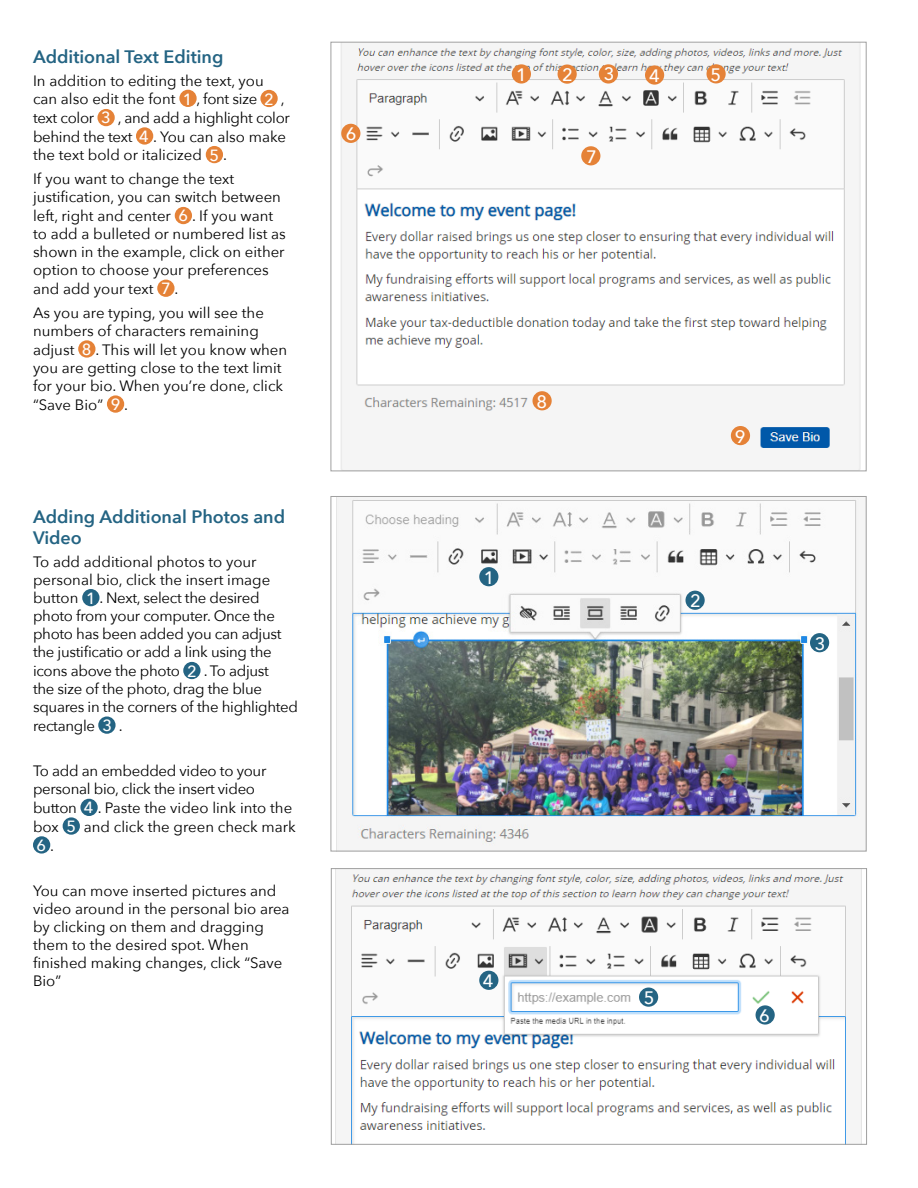
<style>
.page{position:relative;width:918px;height:1188px;background:#fff}
.page>*{position:absolute;margin:0;border:0;box-sizing:border-box;transform-origin:0 0}
.Section_Header{font:600 18px/21.6px "Avenir Next";color:#246483}
.t1{font:500 18px "Avenir Next";color:#fff}
.t2{font:500 16.2px "Avenir Next";color:#fff}
.Paragraph{font:15px/18.3px "Avenir Next";color:#000}
.Section_Header-2{font:15px/18px "Avenir Next";color:#000}
.Section_Header-3{font:15px/18px "Avenir Next";letter-spacing:-.02em;color:#000}
.Paragraph-2{font:15px/18.5px "Avenir Next";letter-spacing:-.02em;color:#000}
.s1{font-weight:500;font-size:16.2px;color:#fff}
.s2{font-weight:400;font-size:15px;color:#000}
</style>
<div class="page">
<img style="left:341px;top:44px;width:520px;height:425px">
<div style="left:179px;top:90px;width:18px;height:17px;background:#e58237;border-radius:50%"></div>
<div style="left:260px;top:90px;width:18px;height:17px;background:#e58237;border-radius:50%"></div>
<div style="left:97px;top:109px;width:18px;height:17px;background:#e58237;border-radius:50%"></div>
<div style="left:136px;top:127px;width:17px;height:18px;background:#e58237;border-radius:50%"></div>
<div style="left:206px;top:146px;width:17px;height:17px;background:#e58237;border-radius:50%"></div>
<div style="left:175px;top:207px;width:17px;height:17px;background:#e58237;border-radius:50%"></div>
<div style="left:157px;top:280px;width:18px;height:17px;background:#e58237;border-radius:50%"></div>
<div style="left:78px;top:340px;width:17px;height:18px;background:#e58237;border-radius:50%"></div>
<div style="left:107px;top:395px;width:17px;height:18px;background:#e58237;border-radius:50%"></div>
<div style="left:512px;top:64px;width:19px;height:20px;background:#e58237;border-radius:50%"></div>
<div style="left:558px;top:64px;width:19px;height:20px;background:#e58237;border-radius:50%"></div>
<div style="left:599px;top:64px;width:19px;height:20px;background:#e58237;border-radius:50%"></div>
<div style="left:645px;top:65px;width:19px;height:20px;background:#e58237;border-radius:50%"></div>
<div style="left:706px;top:64px;width:20px;height:19px;background:#e58237;border-radius:50%"></div>
<div style="left:341px;top:124px;width:19px;height:19px;background:#e58237;border-radius:50%"></div>
<div style="left:581px;top:146px;width:19px;height:19px;background:#e58237;border-radius:50%"></div>
<div style="left:731px;top:426px;width:19px;height:19px;background:#e58237;border-radius:50%"></div>
<div style="left:82px;top:589px;width:18px;height:17px;background:#246483;border-radius:50%"></div>
<div style="left:183px;top:662px;width:18px;height:17px;background:#246483;border-radius:50%"></div>
<div style="left:98px;top:716px;width:18px;height:18px;background:#246483;border-radius:50%"></div>
<div style="left:80px;top:799px;width:18px;height:17px;background:#246483;border-radius:50%"></div>
<div style="left:63px;top:817px;width:17px;height:18px;background:#246483;border-radius:50%"></div>
<div style="left:33px;top:836px;width:17px;height:18px;background:#246483;border-radius:50%"></div>
<img style="left:336px;top:498px;width:524px;height:351px">
<div style="left:479px;top:567px;width:19px;height:19px;background:#246483;border-radius:50%"></div>
<div style="left:685px;top:591px;width:20px;height:19px;background:#246483;border-radius:50%"></div>
<div style="left:810px;top:633px;width:19px;height:19px;background:#246483;border-radius:50%"></div>
<img style="left:335px;top:870px;width:527px;height:273px">
<div style="left:331px;top:868px;width:536px;height:277px;border:1px solid #a0a0a0"></div>
<div style="left:479px;top:971px;width:19px;height:19px;background:#246483;border-radius:50%"></div>
<div style="left:639px;top:988px;width:19px;height:19px;background:#246483;border-radius:50%"></div>
<div style="left:756px;top:1005px;width:19px;height:20px;background:#246483;border-radius:50%"></div>
<div style="left:532px;top:391px;width:20px;height:19px;background:#e58237;border-radius:50%"></div>
<p class="Section_Header" style="left:33px;top:45px;width:192px">Additional Text Editing</p>
<p class="Paragraph" style="left:33px;top:70px;width:232px">In addition to editing the text, you</p>
<p class="Section_Header-2" style="left:33px;top:89px;width:242px">can also edit the font <span class="s1">1</span> , font size <span class="s1">2</span></p>
<p class="Paragraph" style="left:281px;top:89px;width:5px">,</p>
<p class="Section_Header-3" style="left:33px;top:108px;width:79px">text color <span class="s1">3</span></p>
<p class="Paragraph-2" style="left:33px;top:108px;width:258px;text-indent:85px">, and add a highlight color behind the text <span class="s1">4</span> . You can also make the text bold or italicized</p>
<p class="t2" style="left:209px;top:141px;width:19px">5 <span class="s2">.</span></p>
<p class="Paragraph" style="left:33px;top:169px;width:249px">If you want to change the text justification, you can switch between left, right and center</p>
<p class="Section_Header-2" style="left:178px;top:206px;width:96px"><span class="s1">6</span> . If you want</p>
<p class="Paragraph" style="left:33px;top:224px;width:254px">to add a bulleted or numbered list as shown in the example, click on either option to choose your preferences and add your text</p>
<p class="t2" style="left:161px;top:275px;width:19px">7 <span class="s2">.</span></p>
<p class="Paragraph" style="left:33px;top:303px;width:232px">As you are typing, you will see the numbers of characters remaining adjust</p>
<p class="Section_Header-2" style="left:82px;top:340px;width:207px"><span class="s1">8</span> . This will let you know when</p>
<p class="Paragraph" style="left:33px;top:357px;width:252px;text-align:justify">you are getting close to the text limit for your bio. When you’re done, click “Save Bio”</p>
<p class="t2" style="left:111px;top:390px;width:19px">9<span class="s2">.</span></p>
<p class="Section_Header" style="left:33px;top:505px;width:254px">Adding Additional Photos and<br>Video</p>
<p class="Section_Header-2" style="left:33px;top:552px;width:239px">To add additional photos to your personal bio, click the insert image button</p>
<p class="Section_Header-3" style="left:86px;top:588px;width:175px"><span class="s1">1</span> . Next, select the desired</p>
<p class="Section_Header-3" style="left:33px;top:606px;width:250px">photo from your computer. Once the photo has been added you can adjust the justificatio or add a link using the</p>
<p class="Section_Header-3" style="left:33px;top:661px;width:238px">icons above the photo <span class="s1">2</span> . To adjust</p>
<p class="Section_Header-3" style="left:33px;top:679px;width:267px">the size of the photo, drag the blue squares in the corners of the highlighted rectangle</p>
<p class="t2" style="left:103px;top:712px;width:22px">3 <span class="s2">.</span></p>
<p class="Section_Header-3" style="left:33px;top:761px;width:235px">To add an embedded video to your personal bio, click the insert video</p>
<p class="Section_Header-2" style="left:33px;top:798px;width:261px">button <span class="s1">4</span> . Paste the video link into the</p>
<p class="Section_Header-3" style="left:33px;top:817px;width:27px">box</p>
<p class="t2" style="left:67px;top:813px;width:11px">5</p>
<p class="Section_Header-2" style="left:84px;top:817px;width:214px">and click the green check mark</p>
<p class="t2" style="left:36px;top:831px;width:19px">6 <span class="s2">.</span></p>
<p class="Section_Header-2" style="left:33px;top:881px;width:258px">You can move inserted pictures and video around in the personal bio area by clicking on them and dragging them to the desired spot. When finished making changes, click “Save<br>Bio”</p>
<p class="t1" style="left:346px;top:118px;width:12px">6</p>
<p class="t1" style="left:516px;top:59px;width:12px">1</p>
<p class="t1" style="left:562px;top:59px;width:12px">2</p>
<p class="t1" style="left:604px;top:59px;width:12px">3</p>
<p class="t1" style="left:649px;top:60px;width:12px">4</p>
<p class="t1" style="left:711px;top:60px;width:12px">5</p>
<p class="t1" style="left:586px;top:142px;width:12px">7</p>
<p class="t1" style="left:537px;top:386px;width:12px">8</p>
<p class="t1" style="left:484px;top:562px;width:12px">1</p>
<p class="t1" style="left:735px;top:421px;width:12px">9</p>
<p class="t1" style="left:690px;top:585px;width:12px">2</p>
<p class="t1" style="left:815px;top:628px;width:12px">3</p>
<p class="t1" style="left:483px;top:965px;width:12px">4</p>
<p class="t1" style="left:644px;top:982px;width:12px">5</p>
<p class="t1" style="left:759px;top:1000px;width:12px">6</p>
</div>
